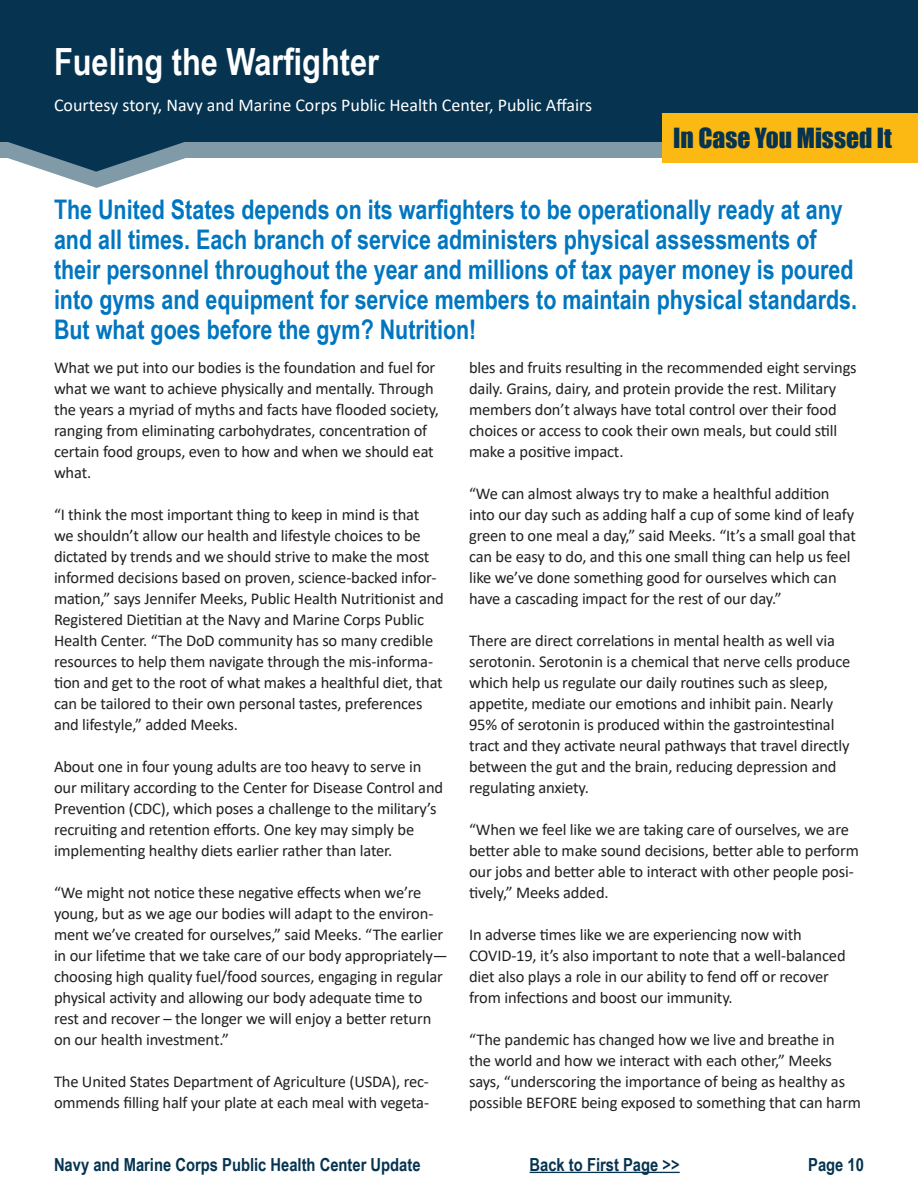
<style>
.page{position:relative;width:918px;height:1188px;background:#fff}
.page>*{position:absolute;margin:0;border:0;box-sizing:border-box;transform-origin:0 0}
.t1{font:700 37.5px "Arial Narrow";color:#fff}
.t2{font:700 27px/30px "Arial Narrow";color:#0076c0}
.t3{font:25.5px "Impact";color:#053350}
.t4{font:700 18px "Arial Narrow";color:#053350}
.t5{font:18px "Calibri";color:#fff}
.t6{font:16.5px/21px "Calibri";letter-spacing:-.01em;color:#231f20}
</style>
<div class="page">
<div style="left:0;top:16px;width:918px;height:142px;background:#809aa8"></div>
<div style="left:0;top:0;width:918px;height:141px;background:#053350"></div>
<svg style="left:0;top:141px;width:193px;height:47px"></svg>
<hr style="left:530px;top:1172px;width:150px;height:1px;background:#053350">
<div style="left:662px;top:113px;width:256px;height:50px;background:#fdb913"></div>
<p class="t1" style="left:54px;top:34px;width:327px">Fueling the Warfighter</p>
<p class="t5" style="left:54px;top:92px;width:540px">Courtesy story, Navy and Marine Corps Public Health Center, Public Affairs</p>
<h3 class="t3" style="left:673px;top:118px;width:220px">In Case You Missed It</h3>
<p class="t2" style="left:54px;top:193px;width:805px">The United States depends on its warfighters to be operationally ready at any and all times. Each branch of service administers physical assessments of their personnel throughout the year and millions of tax payer money is poured into gyms and equipment for service members to maintain physical standards.<br>But what goes before the gym? Nutrition!</p>
<p class="t6" style="left:54px;top:357px;width:386px">What we put into our bodies is the foundation and fuel for what we want to achieve physically and mentally. Through the years a myriad of myths and facts have flooded society, ranging from eliminating carbohydrates, concentration of certain food groups, even to how and when we should eat what.</p>
<p class="t6" style="left:54px;top:504px;width:391px">“I think the most important thing to keep in mind is that<br>we shouldn’t allow our health and lifestyle choices to be dictated by trends and we should strive to make the most informed decisions based on proven, science-backed infor&shy;mation,” says Jennifer Meeks, Public Health Nutritionist and Registered Dietitian at the Navy and Marine Corps Public Health Center. “The DoD community has so many credible resources to help them navigate through the mis-informa&shy;tion and get to the root of what makes a healthful diet, that can be tailored to their own personal tastes, preferences and lifestyle,” added Meeks.</p>
<p class="t6" style="left:54px;top:756px;width:391px">About one in four young adults are too heavy to serve in our military according to the Center for Disease Control and Prevention (CDC), which poses a challenge to the military’s recruiting and retention efforts. One key may simply be implementing healthy diets earlier rather than later.</p>
<p class="t6" style="left:54px;top:882px;width:395px">“We might not notice these negative effects when we’re young, but as we age our bodies will adapt to the environ&shy;ment we’ve created for ourselves,” said Meeks. “The earlier in our lifetime that we take care of our body appropriately— choosing high quality fuel/food sources, engaging in regular physical activity and allowing our body adequate time to rest and recover – the longer we will enjoy a better return on our health investment.”</p>
<p class="t6" style="left:54px;top:1071px;width:377px">The United States Department of Agriculture (USDA), rec&shy;ommends filling half your plate at each meal with vegeta-</p>
<p class="t6" style="left:469px;top:357px;width:389px">bles and fruits resulting in the recommended eight servings daily. Grains, dairy, and protein provide the rest. Military members don’t always have total control over their food choices or access to cook their own meals, but could still make a positive impact.</p>
<p class="t6" style="left:469px;top:483px;width:388px">“We can almost always try to make a healthful addition into our day such as adding half a cup of some kind of leafy green to one meal a day,” said Meeks. “It’s a small goal that can be easy to do, and this one small thing can help us feel like we’ve done something good for ourselves which can have a cascading impact for the rest of our day.”</p>
<p class="t6" style="left:469px;top:630px;width:383px">There are direct correlations in mental health as well via serotonin. Serotonin is a chemical that nerve cells produce which help us regulate our daily routines such as sleep, appetite, mediate our emotions and inhibit pain. Nearly 95% of serotonin is produced within the gastrointestinal tract and they activate neural pathways that travel directly between the gut and the brain, reducing depression and regulating anxiety.</p>
<p class="t6" style="left:469px;top:819px;width:391px">“When we feel like we are taking care of ourselves, we are better able to make sound decisions, better able to perform our jobs and better able to interact with other people posi&shy;tively,” Meeks added.</p>
<p class="t6" style="left:469px;top:924px;width:378px">In adverse times like we are experiencing now with COVID-19, it’s also important to note that a well-balanced diet also plays a role in our ability to fend off or recover from infections and boost our immunity.</p>
<p class="t6" style="left:469px;top:1029px;width:394px">“The pandemic has changed how we live and breathe in<br>the world and how we interact with each other,” Meeks says, “underscoring the importance of being as healthy as possible BEFORE being exposed to something that can harm</p>
<p class="t4" style="left:54px;top:1151px;width:368px">Navy and Marine Corps Public Health Center Update</p>
<p class="t4" style="left:530px;top:1151px;width:152px">Back to First Page &gt;&gt;</p>
<p class="t4" style="left:808px;top:1151px;width:57px">Page 10</p>
</div>
